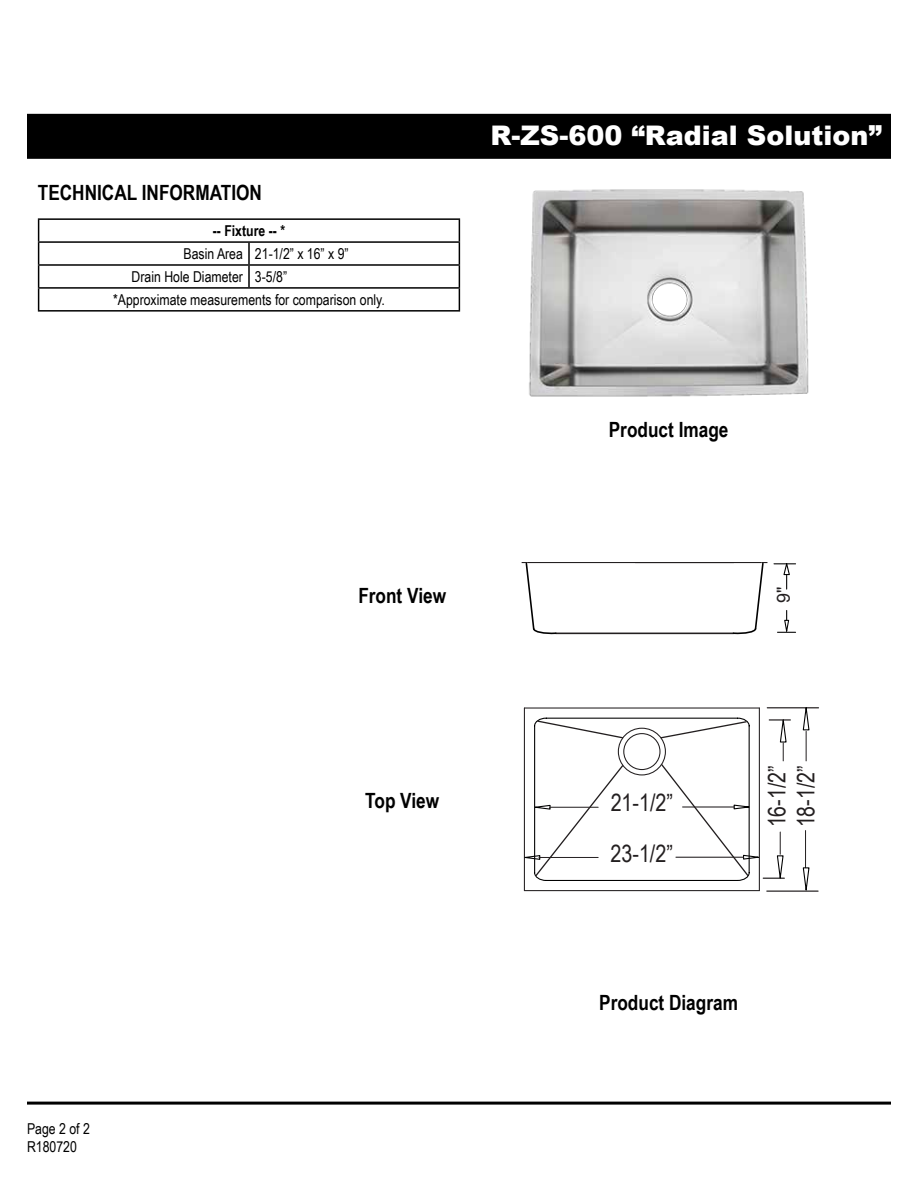
<style>
.page{position:relative;width:918px;height:1188px;background:#fff}
.page>*{position:absolute;margin:0;border:0;box-sizing:border-box;transform-origin:0 0}
.t1{font:900 27px "Arial";color:#fff}
.t2{font:24px/28.8px "Arial Narrow";color:#231f20}
.t3{font:23.85px "Arial Narrow";color:#231f20}
.t4{font:700 21px "Arial Narrow";color:#000}
.t5{font:18px "Arial";color:#231f20}
.t6{font:15px/18px "Arial Narrow";color:#000}
.t7{font:700 15px "Arial Narrow";color:#000}
</style>
<div class="page">
<div style="left:27px;top:114px;width:864px;height:45px;background:#000"></div>
<hr style="left:27px;top:1102px;width:864px;height:3px;background:#000">
<img style="left:529px;top:189px;width:280px;height:208px">
<hr style="left:38px;top:218px;width:211px;height:2px;background:#000">
<hr style="left:249px;top:218px;width:211px;height:2px;background:#000">
<hr style="left:38px;top:241px;width:211px;height:2px;background:#000">
<hr style="left:249px;top:241px;width:211px;height:2px;background:#000">
<hr style="left:248px;top:243px;width:2px;height:21px;background:#000">
<hr style="left:38px;top:264px;width:211px;height:2px;background:#000">
<hr style="left:249px;top:264px;width:211px;height:2px;background:#000">
<hr style="left:248px;top:266px;width:2px;height:21px;background:#000">
<hr style="left:38px;top:287px;width:211px;height:2px;background:#000">
<svg style="left:38px;top:220px;width:1px;height:90px"></svg>
<hr style="left:249px;top:287px;width:211px;height:2px;background:#000">
<svg style="left:459px;top:220px;width:1px;height:90px"></svg>
<hr style="left:38px;top:310px;width:211px;height:2px;background:#000">
<hr style="left:249px;top:310px;width:211px;height:2px;background:#000">
<hr style="left:524px;top:707px;width:235px;height:2px;background:#231f20">
<hr style="left:759px;top:708px;width:1px;height:183px;background:#231f20">
<hr style="left:524px;top:890px;width:235px;height:1px;background:#231f20">
<hr style="left:524px;top:708px;width:1px;height:183px;background:#231f20">
<hr style="left:769px;top:719px;width:21px;height:2px;background:#231f20">
<hr style="left:767px;top:707px;width:52px;height:1px;background:#231f20">
<hr style="left:767px;top:891px;width:51px;height:1px;background:#231f20">
<hr style="left:806px;top:731px;width:1px;height:30px;background:#231f20">
<hr style="left:805px;top:831px;width:1px;height:37px;background:#231f20">
<svg style="left:802px;top:707px;width:8px;height:24px"></svg>
<svg style="left:524px;top:717px;width:263px;height:165px"></svg>
<svg style="left:802px;top:867px;width:8px;height:24px"></svg>
<hr style="left:556px;top:633px;width:177px;height:1px;background:#231f20">
<svg style="left:522px;top:562px;width:36px;height:73px"></svg>
<svg style="left:732px;top:562px;width:35px;height:73px"></svg>
<hr style="left:528px;top:562px;width:233px;height:1px;background:#231f20">
<svg style="left:774px;top:563px;width:22px;height:26px"></svg>
<svg style="left:778px;top:610px;width:18px;height:23px"></svg>
<h3 class="t4" style="left:38px;top:177px;width:226px">TECHNICAL INFORMATION</h3>
<p class="t7" style="left:213px;top:219px;width:74px">-- Fixture -- *</p>
<p class="t6" style="left:184px;top:244px;width:167px">Basin Area 21-1/2” x 16” x 9”</p>
<p class="t6" style="left:132px;top:267px;width:157px">Drain Hole Diameter 3-5/8”</p>
<p class="t6" style="left:113px;top:290px;width:273px">*Approximate measurements for comparison only.</p>
<h1 class="t1" style="left:490px;top:116px;width:393px">R-ZS-600 “Radial Solution”</h1>
<h3 class="t4" style="left:609px;top:414px;width:121px">Product Image</h3>
<h3 class="t4" style="left:358px;top:579px;width:89px">Front View</h3>
<p class="t5" style="left:772px;top:603px;width:18px;rotate:-90deg">9"</p>
<p class="t6" style="left:27px;top:1119px;width:64px">Page 2 of 2<br>R180720</p>
<h3 class="t4" style="left:365px;top:784px;width:76px">Top View</h3>
<h3 class="t3" style="left:611px;top:785px;width:64px">21-1/2”</h3>
<h3 class="t3" style="left:611px;top:836px;width:64px">23-1/2”</h3>
<h2 class="t2" style="left:762px;top:827px;width:64px;rotate:-90deg">16-1/2”<br>18-1/2”</h2>
<h3 class="t4" style="left:599px;top:987px;width:140px">Product Diagram</h3>
</div>
